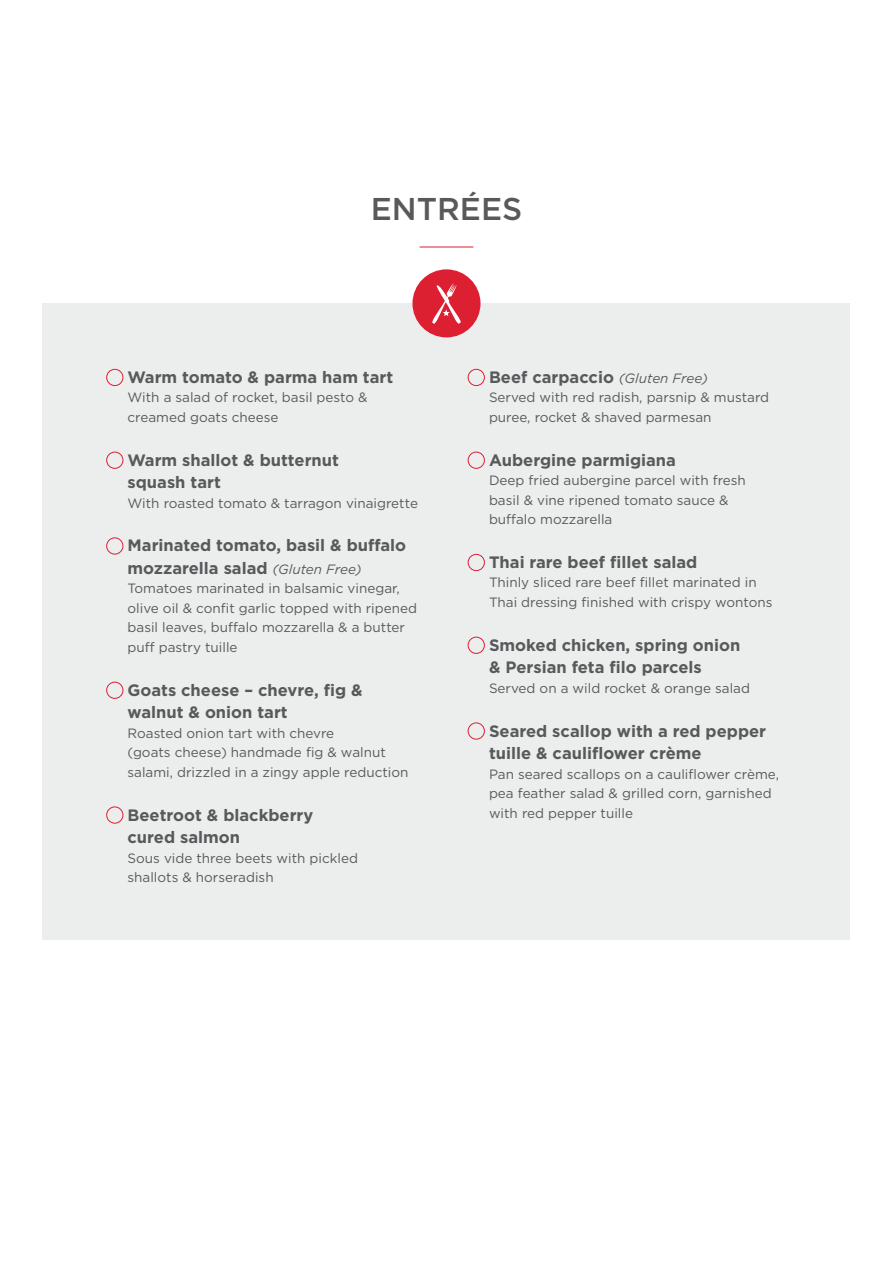
<style>
.page{position:relative;width:893px;height:1263px;background:#fff}
.page>*{position:absolute;margin:0;border:0;box-sizing:border-box;transform-origin:0 0}
.t1{font:500 31.5px "Gotham";color:#58595b}
.t2{font:700 16.5px/22.5px "Gotham";color:#58595b}
.t3{font:13.5px/19.5px "Gotham";color:#58595b}
.s1{font-weight:400;font-style:italic;font-size:13.5px}
</style>
<div class="page">
<div style="left:43px;top:303px;width:807px;height:637px;background:#eceeee"></div>
<div style="left:106px;top:369px;width:17px;height:17px;border:1px solid #dc1f31;border-radius:50%"></div>
<div style="left:106px;top:452px;width:17px;height:17px;border:1px solid #dc1f31;border-radius:50%"></div>
<div style="left:106px;top:537px;width:17px;height:17px;border:1px solid #dc1f31;border-radius:50%"></div>
<div style="left:106px;top:682px;width:17px;height:17px;border:1px solid #dc1f31;border-radius:50%"></div>
<div style="left:106px;top:806px;width:17px;height:17px;border:1px solid #dc1f31;border-radius:50%"></div>
<div style="left:468px;top:369px;width:17px;height:17px;border:1px solid #dc1f31;border-radius:50%"></div>
<div style="left:468px;top:452px;width:17px;height:17px;border:1px solid #dc1f31;border-radius:50%"></div>
<div style="left:468px;top:554px;width:17px;height:17px;border:1px solid #dc1f31;border-radius:50%"></div>
<div style="left:468px;top:637px;width:17px;height:17px;border:1px solid #dc1f31;border-radius:50%"></div>
<div style="left:468px;top:722px;width:17px;height:17px;border:1px solid #dc1f31;border-radius:50%"></div>
<div style="left:412px;top:269px;width:68px;height:68px;background:#dc1f31;border-radius:50%"></div>
<svg style="left:432px;top:283px;width:29px;height:41px"></svg>
<hr style="left:420px;top:247px;width:53px;height:1px;background:#dc1f31">
<h1 class="t1" style="left:371px;top:189px;width:153px">ENTRÉES</h1>
<p class="t2" style="left:128px;top:366px;width:267px">Warm tomato &amp; parma ham tart</p>
<p class="t3" style="left:128px;top:388px;width:241px">With a salad of rocket, basil pesto &amp; creamed goats cheese</p>
<p class="t2" style="left:128px;top:448px;width:213px">Warm shallot &amp; butternut squash tart</p>
<p class="t3" style="left:128px;top:493px;width:292px">With roasted tomato &amp; tarragon vinaigrette</p>
<p class="t2" style="left:128px;top:534px;width:280px">Marinated tomato, basil &amp; buffalo mozzarella salad <span class="s1">(Gluten Free)</span></p>
<p class="t3" style="left:128px;top:579px;width:291px">Tomatoes marinated in balsamic vinegar, olive oil &amp; confit garlic topped with ripened basil leaves, buffalo mozzarella &amp; a butter puff pastry tuille</p>
<p class="t2" style="left:128px;top:678px;width:237px">Goats cheese – chevre, fig &amp; walnut &amp; onion tart</p>
<p class="t3" style="left:128px;top:723px;width:282px">Roasted onion tart with chevre<br>(goats cheese) handmade fig &amp; walnut salami, drizzled in a zingy apple reduction</p>
<p class="t2" style="left:128px;top:803px;width:187px">Beetroot &amp; blackberry cured salmon</p>
<p class="t3" style="left:128px;top:848px;width:232px">Sous vide three beets with pickled shallots &amp; horseradish</p>
<p class="t2" style="left:489px;top:366px;width:220px">Beef carpaccio <span class="s1">(Gluten Free)</span></p>
<p class="t3" style="left:489px;top:388px;width:282px">Served with red radish, parsnip &amp; mustard puree, rocket &amp; shaved parmesan</p>
<p class="t2" style="left:489px;top:448px;width:188px">Aubergine parmigiana</p>
<p class="t3" style="left:489px;top:470px;width:258px">Deep fried aubergine parcel with fresh basil &amp; vine ripened tomato sauce &amp; buffalo mozzarella</p>
<p class="t2" style="left:489px;top:551px;width:210px">Thai rare beef fillet salad</p>
<p class="t3" style="left:489px;top:573px;width:285px">Thinly sliced rare beef fillet marinated in<br>Thai dressing finished with crispy wontons</p>
<p class="t2" style="left:489px;top:633px;width:253px">Smoked chicken, spring onion &amp; Persian feta filo parcels</p>
<p class="t3" style="left:489px;top:678px;width:263px">Served on a wild rocket &amp; orange salad</p>
<p class="t2" style="left:489px;top:719px;width:279px">Seared scallop with a red pepper tuille &amp; cauliflower crème</p>
<p class="t3" style="left:489px;top:764px;width:292px">Pan seared scallops on a cauliflower crème, pea feather salad &amp; grilled corn, garnished with red pepper tuille</p>
</div>
